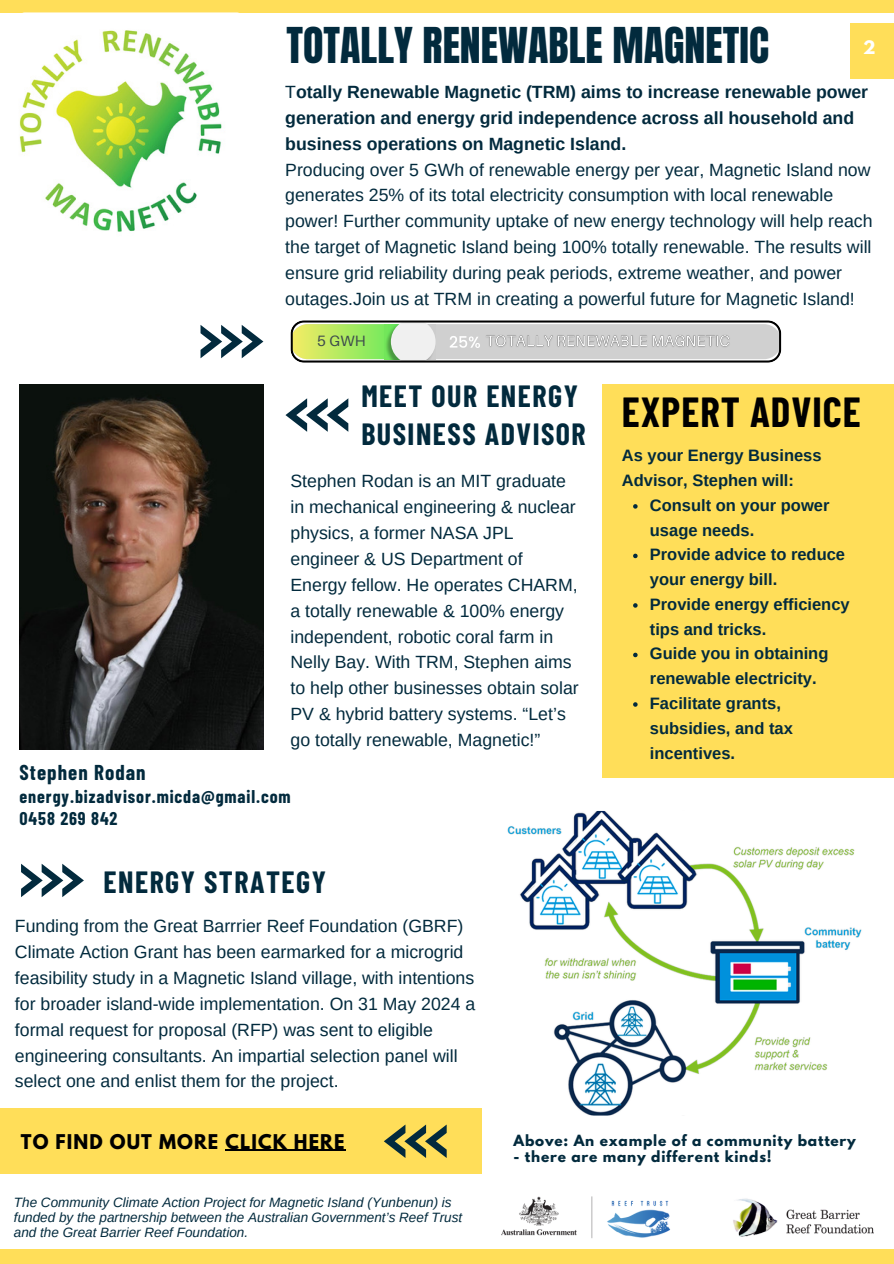
<style>
.page{position:relative;width:894px;height:1264px;background:#fff}
.page>*{position:absolute;margin:0;border:0;box-sizing:border-box;transform-origin:0 0}
.t1{font:42px "Anton";color:#022a3d}
.t2{font:700 41.1px "Barlow Condensed";letter-spacing:.025em;color:#000}
.t3{font:700 30px/38.2px "Barlow Condensed";letter-spacing:.05em;color:#022a3d}
.t4{font:700 21px "Barlow Condensed";letter-spacing:.05em;color:#022a3d}
.t5{font:700 18px/22.5px "Barlow Condensed";letter-spacing:.05em;color:#022a3d}
.t6{font:700 18px "League Spartan";letter-spacing:.06em;color:#000}
.t7{font:17.7px/25.8px "Arimo";color:#022a3d}
.t8{font:700 16.5px/24.8px "Arimo";color:#022a3d}
.t9{font:700 16.5px "League Spartan";color:#fff}
.t10{font:15px "Aileron";color:#3d4a4d}
.t11{font:700 13.65px "League Spartan";letter-spacing:.06em;color:#022a3d}
.t12{font:italic 13.5px/15px "Arimo";color:#022a3d}
.s1{font-weight:700}
</style>
<div class="page">
<div style="left:602px;top:384px;width:291px;height:393px;background:#ffde59"></div>
<div style="left:0;top:0;width:893px;height:12px;background:#ffde59"></div>
<div style="left:0;top:1249px;width:893px;height:14px;background:#ffde59"></div>
<svg style="left:285px;top:398px;width:63px;height:34px"></svg>
<div style="left:849px;top:23px;width:44px;height:55px;background:#ffde59"></div>
<img style="left:20px;top:12px;width:222px;height:1px">
<img style="left:507px;top:811px;width:355px;height:304px">
<svg style="left:290px;top:320px;width:491px;height:43px"></svg>
<svg style="left:200px;top:325px;width:63px;height:33px"></svg>
<svg style="left:21px;top:863px;width:63px;height:34px"></svg>
<img style="left:20px;top:384px;width:244px;height:366px">
<img style="left:19px;top:30px;width:203px;height:202px">
<img style="left:501px;top:1196px;width:372px;height:42px">
<svg style="left:633px;top:504px;width:4px;height:4px"></svg>
<svg style="left:633px;top:553px;width:4px;height:5px"></svg>
<svg style="left:633px;top:603px;width:4px;height:4px"></svg>
<svg style="left:633px;top:652px;width:4px;height:5px"></svg>
<svg style="left:633px;top:702px;width:4px;height:4px"></svg>
<img style="left:482px;top:331px;width:251px;height:21px">
<div style="left:0;top:1108px;width:481px;height:66px;background:#ffde59"></div>
<hr style="left:225px;top:1149px;width:121px;height:1px;background:#000">
<svg style="left:384px;top:1124px;width:62px;height:33px"></svg>
<p class="t1" style="left:286px;top:16px;width:484px">TOTALLY RENEWABLE MAGNETIC</p>
<h2 class="t9" style="left:862px;top:40px;width:14px">2</h2>
<p class="t7" style="left:285px;top:79px;width:588px">T<span class="s1">otally Renewable Magnetic (TRM) aims to increase renewable power generation and energy grid independence across all household and business operations on Magnetic Island.<br></span>Producing over 5 GWh of renewable energy per year, Magnetic Island now generates 25% of its total electricity consumption with local renewable power! Further community uptake of new energy technology will help reach the target of Magnetic Island being 100% totally renewable. The results will ensure grid reliability during peak periods, extreme weather, and power outages.Join us at TRM in creating a powerful future for Magnetic Island!</p>
<h5 class="t10" style="left:317px;top:331px;width:50px">5 GWH</h5>
<p class="t3" style="left:361px;top:376px;width:226px">MEET OUR ENERGY<br>BUSINESS ADVISOR</p>
<h1 class="t2" style="left:621px;top:386px;width:240px">EXPERT ADVICE</h1>
<p class="t8" style="left:621px;top:443px;width:201px">As your Energy Business<br>Advisor, Stephen will:</p>
<h5 class="t8" style="left:649px;top:493px;width:181px">Consult on your power usage needs.</h5>
<p class="t8" style="left:649px;top:542px;width:197px">Provide advice to reduce your energy bill.</p>
<p class="t8" style="left:649px;top:592px;width:201px">Provide energy efficiency tips and tricks.</p>
<p class="t8" style="left:649px;top:641px;width:180px">Guide you in obtaining renewable electricity.</p>
<p class="t8" style="left:649px;top:691px;width:144px">Facilitate grants, subsidies, and tax incentives.</p>
<p class="t7" style="left:290px;top:468px;width:290px">Stephen Rodan is an MIT graduate in mechanical engineering &amp; nuclear physics, a former NASA JPL engineer &amp; US Department of Energy fellow. He operates CHARM, a totally renewable &amp; 100% energy independent, robotic coral farm in Nelly Bay. With TRM, Stephen aims to help other businesses obtain solar PV &amp; hybrid battery systems. “Let’s go totally renewable, Magnetic!”</p>
<h6 class="t4" style="left:20px;top:759px;width:127px">Stephen Rodan</h6>
<h6 class="t5" style="left:20px;top:784px;width:273px">energy.bizadvisor.micda@gmail.com<br>0458 269 842</h6>
<h3 class="t3" style="left:103px;top:861px;width:224px">ENERGY STRATEGY</h3>
<p class="t7" style="left:15px;top:913px;width:462px">Funding from the Great Barrrier Reef Foundation (GBRF)<br>Climate Action Grant has been earmarked for a microgrid feasibility study in a Magnetic Island village, with intentions for broader island-wide implementation. On 31 May 2024 a formal request for proposal (RFP) was sent to eligible engineering consultants. An impartial selection panel will select one and enlist them for the project.</p>
<h6 class="t6" style="left:21px;top:1132px;width:325px">TO FIND OUT MORE CLICK HERE</h6>
<h3 class="t12" style="left:14px;top:1195px;width:449px">The Community Climate Action Project for Magnetic Island (Yunbenun) is funded by the partnership between the Australian Government’s Reef Trust and the Great Barrier Reef Foundation.</h3>
<p class="t11" style="left:513px;top:1133px;width:344px">Above: An example of a community battery</p>
<p class="t11" style="left:513px;top:1149px;width:259px">- there are many different kinds!</p>
</div>
